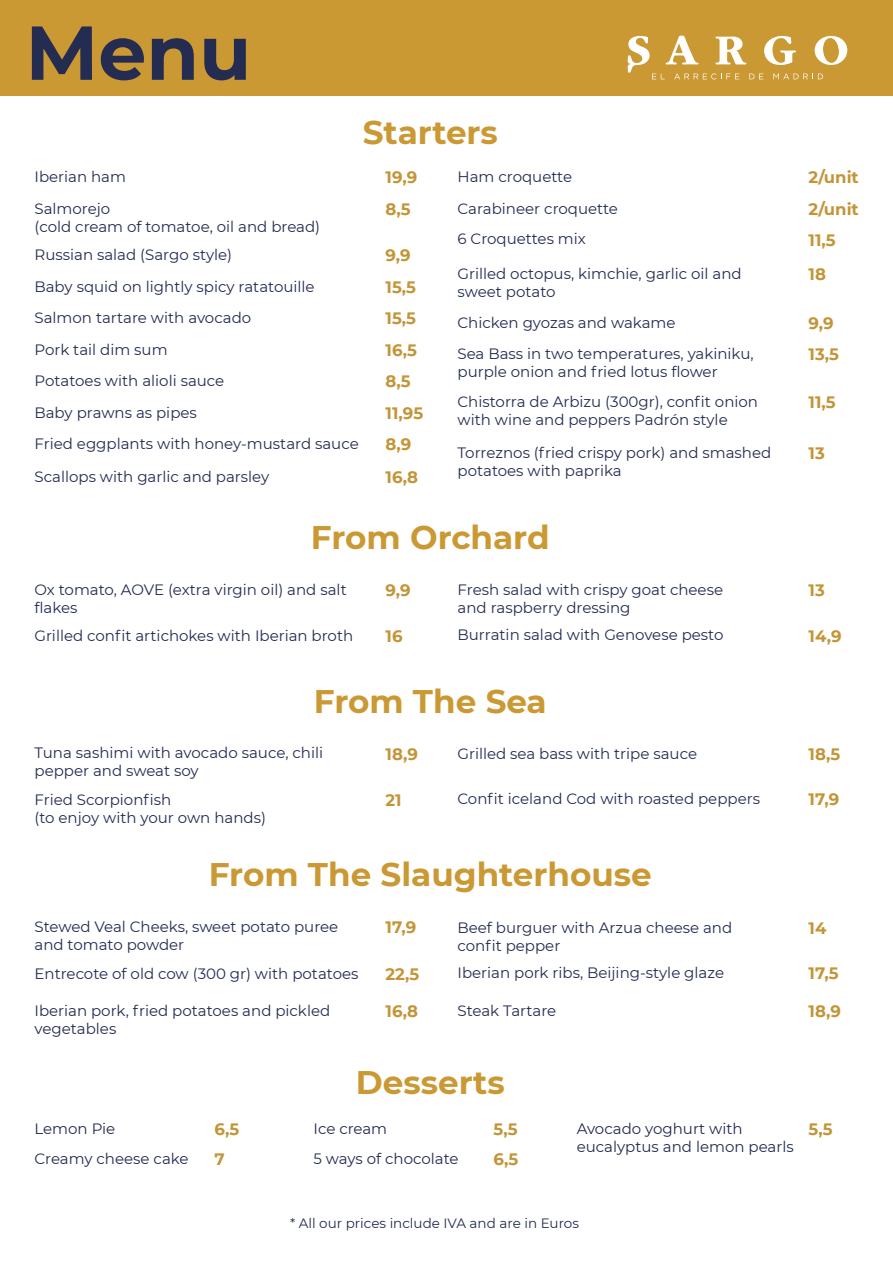
<style>
.page{position:relative;width:893px;height:1263px;background:#fff}
.page>*{position:absolute;margin:0;border:0;box-sizing:border-box;transform-origin:0 0}
.t1{font:700 76.2px "Montserrat";color:#252c52}
.t2{font:700 32.7px "Montserrat";color:#cb9933}
.t3{font:700 16.5px "Montserrat";color:#c39537}
.t4{font:15px/18px "Montserrat";color:#232b50}
.t5{font:13.5px "Montserrat";color:#232b50}
</style>
<div class="page">
<div style="left:0;top:0;width:893px;height:96px;background:#cb9933"></div>
<svg style="left:628px;top:36px;width:219px;height:43px"></svg>
<h1 class="t1" style="left:26px;top:-2px;width:227px">Menu</h1>
<h2 class="t2" style="left:363px;top:109px;width:137px">Starters</h2>
<p class="t4" style="left:34px;top:167px;width:93px">Iberian ham</p>
<p class="t3" style="left:386px;top:165px;width:33px">19,9</p>
<p class="t4" style="left:458px;top:167px;width:116px">Ham croquette</p>
<p class="t3" style="left:809px;top:165px;width:52px">2/unit</p>
<p class="t4" style="left:458px;top:199px;width:162px">Carabineer croquette</p>
<p class="t3" style="left:809px;top:197px;width:52px">2/unit</p>
<p class="t4" style="left:458px;top:230px;width:130px">6 Croquettes mix</p>
<p class="t3" style="left:809px;top:228px;width:29px">11,5</p>
<p class="t4" style="left:34px;top:245px;width:199px">Russian salad (Sargo style)</p>
<p class="t3" style="left:386px;top:243px;width:27px">9,9</p>
<p class="t4" style="left:34px;top:277px;width:282px">Baby squid on lightly spicy ratatouille</p>
<p class="t3" style="left:386px;top:275px;width:32px">15,5</p>
<p class="t4" style="left:34px;top:308px;width:218px">Salmon tartare with avocado</p>
<p class="t3" style="left:386px;top:306px;width:32px">15,5</p>
<p class="t4" style="left:34px;top:340px;width:135px">Pork tail dim sum</p>
<p class="t3" style="left:386px;top:338px;width:33px">16,5</p>
<p class="t4" style="left:34px;top:371px;width:191px">Potatoes with alioli sauce</p>
<p class="t3" style="left:386px;top:369px;width:27px">8,5</p>
<p class="t4" style="left:34px;top:403px;width:164px">Baby prawns as pipes</p>
<p class="t3" style="left:386px;top:401px;width:39px">11,95</p>
<p class="t4" style="left:34px;top:434px;width:326px">Fried eggplants with honey-mustard sauce</p>
<p class="t3" style="left:386px;top:432px;width:27px">8,9</p>
<p class="t4" style="left:34px;top:467px;width:236px">Scallops with garlic and parsley</p>
<p class="t3" style="left:386px;top:465px;width:34px">16,8</p>
<p class="t4" style="left:34px;top:199px;width:287px">Salmorejo<br>(cold cream of tomatoe, oil and bread)</p>
<p class="t3" style="left:386px;top:197px;width:27px">8,5</p>
<p class="t4" style="left:458px;top:264px;width:286px">Grilled octopus, kimchie, garlic oil and sweet potato</p>
<p class="t3" style="left:809px;top:262px;width:19px">18</p>
<p class="t4" style="left:458px;top:313px;width:220px">Chicken gyozas and wakame</p>
<p class="t3" style="left:809px;top:311px;width:27px">9,9</p>
<p class="t4" style="left:458px;top:344px;width:298px">Sea Bass in two temperatures, yakiniku, purple onion and fried lotus flower</p>
<p class="t3" style="left:809px;top:342px;width:32px">13,5</p>
<p class="t4" style="left:458px;top:392px;width:302px">Chistorra de Arbizu (300gr), confit onion with wine and peppers Padrón style</p>
<p class="t3" style="left:809px;top:390px;width:29px">11,5</p>
<p class="t4" style="left:458px;top:443px;width:315px">Torreznos (fried crispy pork) and smashed potatoes with paprika</p>
<p class="t3" style="left:809px;top:441px;width:18px">13</p>
<h2 class="t2" style="left:311px;top:514px;width:240px">From Orchard</h2>
<p class="t4" style="left:34px;top:580px;width:314px">Ox tomato, AOVE (extra virgin oil) and salt flakes</p>
<p class="t3" style="left:386px;top:578px;width:27px">9,9</p>
<p class="t4" style="left:34px;top:626px;width:320px">Grilled confit artichokes with Iberian broth</p>
<p class="t3" style="left:386px;top:624px;width:18px">16</p>
<p class="t4" style="left:458px;top:580px;width:267px">Fresh salad with crispy goat cheese and raspberry dressing</p>
<p class="t3" style="left:809px;top:578px;width:18px">13</p>
<p class="t4" style="left:458px;top:626px;width:267px">Burratin salad with Genovese pesto</p>
<p class="t3" style="left:809px;top:624px;width:34px">14,9</p>
<h2 class="t2" style="left:314px;top:677px;width:234px">From The Sea</h2>
<p class="t4" style="left:34px;top:744px;width:290px">Tuna sashimi with avocado sauce, chili pepper and sweat soy</p>
<p class="t3" style="left:386px;top:742px;width:34px">18,9</p>
<p class="t4" style="left:458px;top:789px;width:304px">Confit iceland Cod with roasted peppers</p>
<p class="t3" style="left:809px;top:787px;width:32px">17,9</p>
<p class="t4" style="left:458px;top:744px;width:241px">Grilled sea bass with tripe sauce</p>
<p class="t3" style="left:809px;top:742px;width:33px">18,5</p>
<p class="t4" style="left:34px;top:790px;width:233px">Fried Scorpionfish<br>(to enjoy with your own hands)</p>
<p class="t3" style="left:386px;top:788px;width:18px">21</p>
<h2 class="t2" style="left:209px;top:851px;width:445px">From The Slaughterhouse</h2>
<p class="t4" style="left:34px;top:917px;width:305px">Stewed Veal Cheeks, sweet potato puree and tomato powder</p>
<p class="t3" style="left:386px;top:915px;width:32px">17,9</p>
<p class="t4" style="left:458px;top:963px;width:268px">Iberian pork ribs, Beijing-style glaze</p>
<p class="t3" style="left:809px;top:961px;width:32px">17,5</p>
<p class="t4" style="left:458px;top:1001px;width:100px">Steak Tartare</p>
<p class="t3" style="left:809px;top:999px;width:34px">18,9</p>
<p class="t4" style="left:458px;top:918px;width:276px">Beef burguer with Arzua cheese and confit pepper</p>
<p class="t3" style="left:809px;top:916px;width:19px">14</p>
<p class="t4" style="left:34px;top:964px;width:325px">Entrecote of old cow (300 gr) with potatoes</p>
<p class="t3" style="left:386px;top:962px;width:35px">22,5</p>
<p class="t4" style="left:34px;top:1001px;width:297px">Iberian pork, fried potatoes and pickled vegetables</p>
<p class="t3" style="left:386px;top:999px;width:34px">16,8</p>
<p class="t4" style="left:34px;top:1118px;width:82px">Lemon Pie</p>
<p class="t3" style="left:215px;top:1117px;width:26px">6,5</p>
<p class="t4" style="left:34px;top:1148px;width:156px">Creamy cheese cake</p>
<p class="t3" style="left:215px;top:1147px;width:12px">7</p>
<h2 class="t2" style="left:356px;top:1058px;width:150px">Desserts</h2>
<p class="t3" style="left:494px;top:1117px;width:25px">5,5</p>
<p class="t4" style="left:577px;top:1118px;width:219px">Avocado yoghurt with eucalyptus and lemon pearls</p>
<p class="t3" style="left:809px;top:1117px;width:25px">5,5</p>
<p class="t4" style="left:314px;top:1118px;width:75px">Ice cream</p>
<p class="t4" style="left:314px;top:1148px;width:147px">5 ways of chocolate</p>
<p class="t3" style="left:494px;top:1147px;width:26px">6,5</p>
<p class="t5" style="left:290px;top:1214px;width:290px">* All our prices include IVA and are in Euros</p>
</div>
